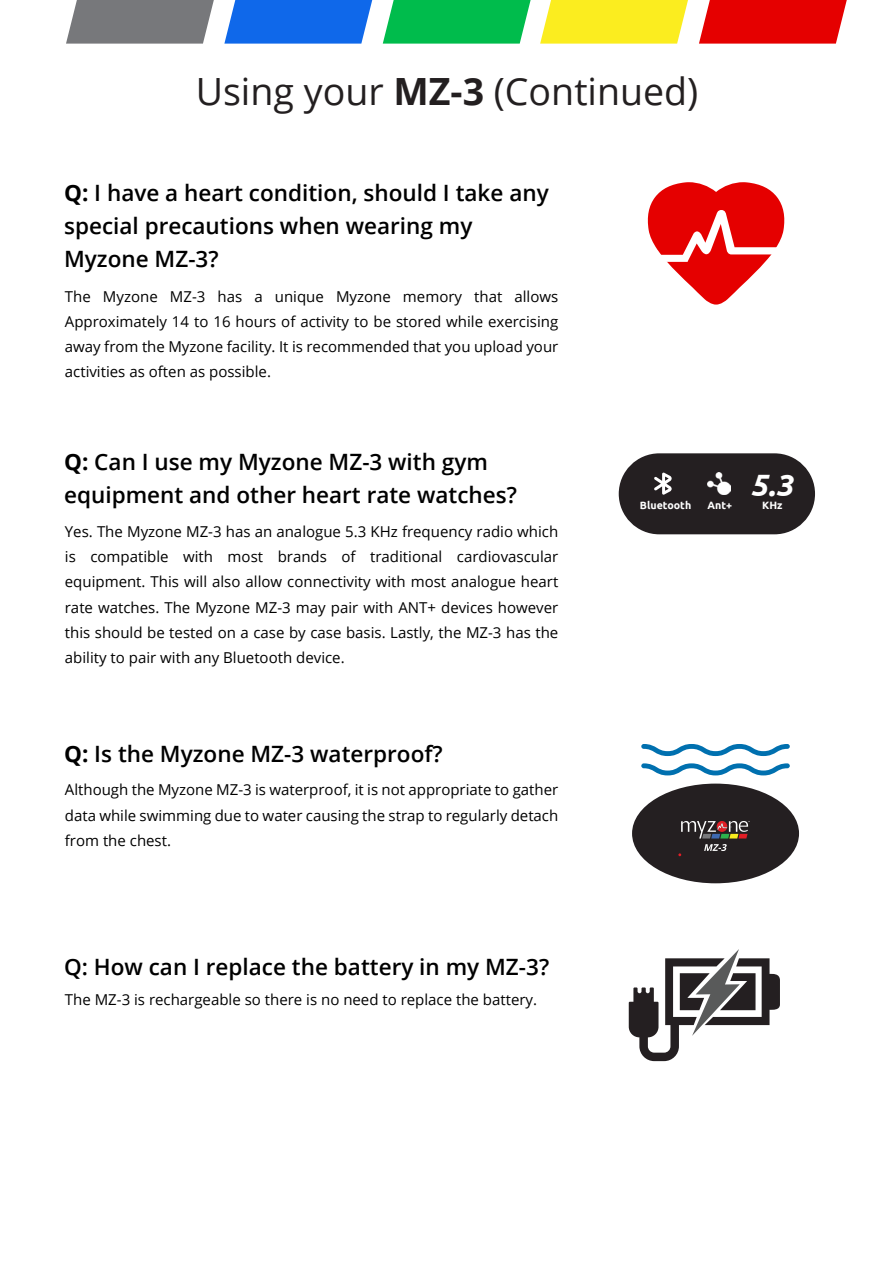
<style>
.page{position:relative;width:894px;height:1263px;background:#fff}
.page>*{position:absolute;margin:0;border:0;box-sizing:border-box;transform-origin:0 0}
.t1{font:37.5px "Open Sans";color:#231f20}
.t2{font:italic 700 30.75px "Ubuntu";color:#fff}
.t3{font:600 22.5px/33px "Open Sans";color:#000}
.t4{font:15px/25.2px "Open Sans";color:#000;text-align:justify}
.t5{font:700 10.65px "Ubuntu";color:#fff}
.s1{font-weight:700}
</style>
<div class="page">
<div style="left:618px;top:453px;width:196px;height:81px;background:#241f21;border-radius:40px"></div>
<svg style="left:654px;top:472px;width:17px;height:22px"></svg>
<img style="left:707px;top:472px;width:22px;height:22px">
<svg style="left:641px;top:744px;width:148px;height:12px"></svg>
<svg style="left:641px;top:763px;width:148px;height:12px"></svg>
<div style="left:631px;top:783px;width:167px;height:100px;background:#241f21;border-radius:50%"></div>
<svg style="left:704px;top:844px;width:22px;height:7px"></svg>
<svg style="left:681px;top:821px;width:68px;height:17px"></svg>
<svg style="left:628px;top:949px;width:151px;height:112px"></svg>
<svg style="left:647px;top:182px;width:138px;height:122px"></svg>
<svg style="left:66px;top:0;width:781px;height:44px;background:#8c9272"></svg>
<h1 class="t1" style="left:195px;top:65px;width:504px">Using your <span class="s1">MZ-3</span> (Continued)</h1>
<h3 class="t3" style="left:64px;top:175px;width:486px"><span class="s1">Q:</span> I have a heart condition, should I take any special precautions when wearing my<br>Myzone MZ-3?</h3>
<p class="t4" style="left:65px;top:283px;width:495px">The Myzone MZ-3 has a unique Myzone memory that allows Approximately 14 to 16 hours of activity to be stored while exercising away from the Myzone facility. It is recommended that you upload your activities as often as possible.</p>
<h3 class="t3" style="left:64px;top:444px;width:454px"><span class="s1">Q:</span> Can I use my Myzone MZ-3 with gym equipment and other heart rate watches?</h3>
<p class="t4" style="left:65px;top:518px;width:495px">Yes. The Myzone MZ-3 has an analogue 5.3 KHz frequency radio which is compatible with most brands of traditional cardiovascular equipment. This will also allow connectivity with most analogue heart rate watches. The Myzone MZ-3 may pair with ANT+ devices however this should be tested on a case by case basis. Lastly, the MZ-3 has the ability to pair with any Bluetooth device.</p>
<h3 class="t3" style="left:64px;top:737px;width:380px"><span class="s1">Q:</span> Is the Myzone MZ-3 waterproof?</h3>
<p class="t4" style="left:65px;top:777px;width:495px">Although the Myzone MZ-3 is waterproof, it is not appropriate to gather data while swimming due to water causing the strap to regularly detach from the chest.</p>
<h3 class="t3" style="left:64px;top:950px;width:486px">Q: How can I replace the battery in my MZ-3?</h3>
<p class="t4" style="left:65px;top:986px;width:473px">The MZ-3 is rechargeable so there is no need to replace the battery.</p>
<h2 class="t2" style="left:749px;top:466px;width:44px">5.3</h2>
<p class="t5" style="left:639px;top:499px;width:53px">Bluetooth</p>
<p class="t5" style="left:707px;top:499px;width:26px">Ant+</p>
<p class="t5" style="left:761px;top:499px;width:22px">KHz</p>
</div>
